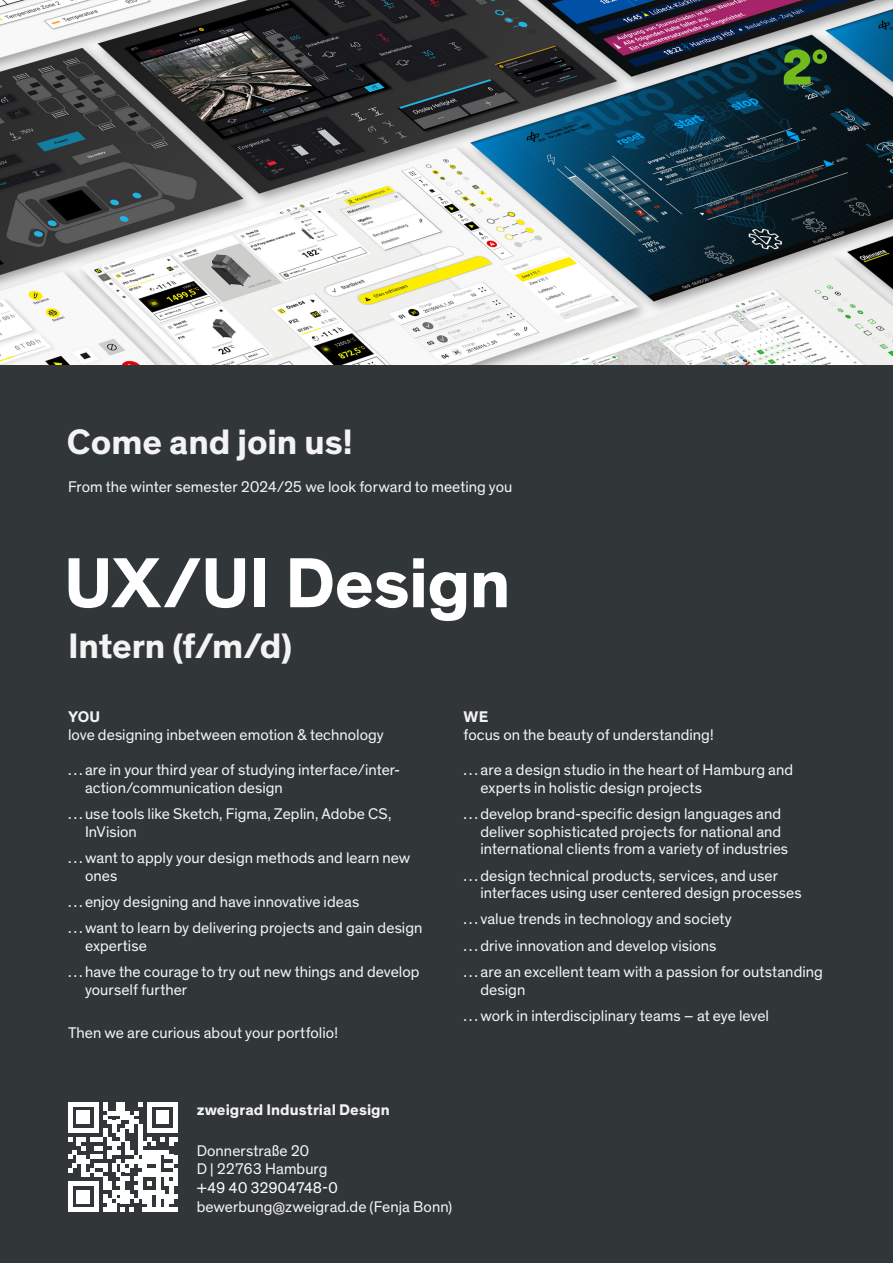
<style>
.page{position:relative;width:893px;height:1263px;background:#fff}
.page>*{position:absolute;margin:0;border:0;box-sizing:border-box;transform-origin:0 0}
.t1{font:700 72px "Theinhardt";letter-spacing:-.01em;color:#fff}
.t2{font:700 36px "Theinhardt";letter-spacing:-.005em;color:#f3f3f3}
.t3{font:15.75px/17.7px "Theinhardt";letter-spacing:.005em;color:#f3f3f3}
.t4{font:700 15.75px "Theinhardt";letter-spacing:.005em;color:#f3f3f3}
.t5{font:15.75px "Theinhardt";letter-spacing:-.01em;color:#fff}
.s1{font-size:16.5px}
</style>
<div class="page">
<img style="left:0;top:0;width:893px;height:366px">
<div style="left:0;top:366px;width:893px;height:897px;background:#313639"></div>
<svg style="left:68px;top:1102px;width:110px;height:110px"></svg>
<svg style="left:784px;top:49px;width:43px;height:36px"></svg>
<h2 class="t2" style="left:67px;top:420px;width:287px">Come and join us!</h2>
<p class="t3" style="left:68px;top:478px;width:446px">From the winter semester 2024/25 we look forward to meeting you</p>
<h1 class="t1" style="left:64px;top:538px;width:448px">UX/UI Design</h1>
<h2 class="t2" style="left:68px;top:623px;width:226px">Intern (f/m/d)</h2>
<p class="t4" style="left:68px;top:707px;width:34px">YOU</p>
<p class="t3" style="left:68px;top:726px;width:317px">love designing inbetween emotion &amp; technology</p>
<p class="t3" style="left:85px;top:761px;width:317px;text-indent:-17px"><span class="s1">…</span> are in your third year of studying interface/inter&shy;action/communication design</p>
<p class="t3" style="left:85px;top:805px;width:308px;text-indent:-17px"><span class="s1">…</span> use tools like Sketch, Figma, Zeplin, Adobe CS,<br>InVision</p>
<p class="t3" style="left:85px;top:849px;width:327px;text-indent:-17px"><span class="s1">…</span> want to apply your design methods and learn new ones</p>
<p class="t3" style="left:68px;top:889px;width:356px;line-height:26.2px"><span class="s1">…</span> enjoy designing and have innovative ideas<br><span class="s1">…</span> want to learn by delivering projects and gain design</p>
<p class="t3" style="left:68px;top:933px;width:353px;line-height:26.2px;text-indent:17px">expertise<br><span class="s1">…</span> have the courage to try out new things and develop</p>
<p class="t3" style="left:85px;top:981px;width:104px">yourself further</p>
<p class="t3" style="left:68px;top:1025px;width:271px">Then we are curious about your portfolio!</p>
<p class="t4" style="left:464px;top:707px;width:26px">WE</p>
<p class="t3" style="left:463px;top:726px;width:252px">focus on the beauty of understanding!</p>
<p class="t3" style="left:480px;top:761px;width:314px;text-indent:-17px"><span class="s1">…</span> are a design studio in the heart of Hamburg and experts in holistic design projects</p>
<p class="t3" style="left:480px;top:805px;width:309px;text-indent:-17px"><span class="s1">…</span> develop brand-specific design languages and deliver sophisticated projects for national and international clients from a variety of industries</p>
<p class="t3" style="left:480px;top:867px;width:323px;text-indent:-17px"><span class="s1">…</span> design technical products, services, and user interfaces using user centered design processes</p>
<p class="t3" style="left:463px;top:906px;width:361px;line-height:26.2px"><span class="s1">…</span> value trends in technology and society<br><span class="s1">…</span> drive innovation and develop visions<br><span class="s1">…</span> are an excellent team with a passion for outstanding</p>
<p class="t3" style="left:463px;top:976px;width:307px;line-height:26.2px;text-indent:17px">design<br><span class="s1">…</span> work in interdisciplinary teams – at eye level</p>
<p class="t4" style="left:197px;top:1099px;width:195px">zweigrad Industrial Design</p>
<p class="t3" style="left:197px;top:1141px;width:132px;line-height:18.8px">Donnerstraße 20<br>D | 22763 Hamburg</p>
<p class="t5" style="left:197px;top:1178px;width:143px">+49 40 32904748-0</p>
<p class="t3" style="left:197px;top:1198px;width:257px">bewerbung@zweigrad.de (Fenja Bonn)</p>
</div>
